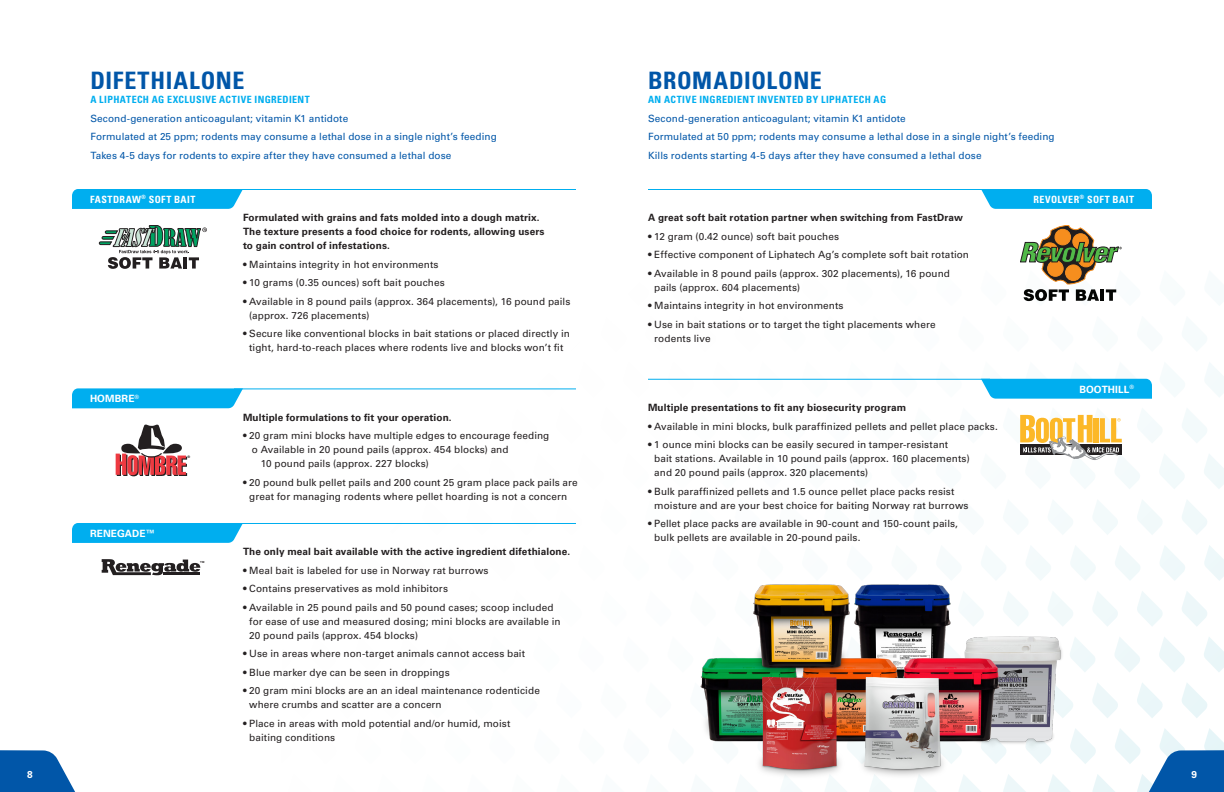
<style>
.page{position:relative;width:1224px;height:792px;background:#fff}
.page>*{position:absolute;margin:0;border:0;box-sizing:border-box;transform-origin:0 0}
.t1{font:700 condensed 24px "Univers LT Std";letter-spacing:.025em;color:#0156a8}
.t2{font:10px/14px "Univers LT Std";letter-spacing:.01em;color:#231f20}
.t3{font:10px "Univers LT Std";letter-spacing:.01em;color:#0156a8}
.t4{font:700 10px/14px "Univers LT Std";letter-spacing:.01em;color:#231f20}
.t5{font:700 condensed 10px "Univers LT Std";letter-spacing:.04em;color:#00aeef}
.t6{font:700 condensed 10px "Univers LT Std";letter-spacing:.045em;color:#fff}
.t7{font:700 10px "Univers LT Std";letter-spacing:.01em;color:#fff}
.t8{font:900 3.4px "Helvetica LT Pro";color:#231f20}
.t9{font:700 2.8px "Helvetica";color:#231f20}
</style>
<div class="page">
<svg style="left:72px;top:523px;width:171px;height:20px;background:#0ab1ef"></svg>
<hr style="left:234px;top:523px;width:342px;height:1px;background:#00aeef">
<svg style="left:72px;top:388px;width:171px;height:20px;background:#0db2ef"></svg>
<hr style="left:234px;top:388px;width:342px;height:1px;background:#00aeef">
<svg style="left:72px;top:189px;width:171px;height:20px;background:#0ab1ef"></svg>
<svg style="left:981px;top:189px;width:171px;height:20px;background:#0ab1ef"></svg>
<svg style="left:981px;top:379px;width:171px;height:20px;background:#0db2ef"></svg>
<svg style="left:99px;top:225px;width:108px;height:44px"></svg>
<svg style="left:116px;top:425px;width:71px;height:51px"></svg>
<svg style="left:102px;top:559px;width:98px;height:16px"></svg>
<hr style="left:163px;top:572px;width:37px;height:3px;background:#231f20">
<svg style="left:1020px;top:225px;width:102px;height:76px"></svg>
<hr style="left:234px;top:189px;width:342px;height:1px;background:#00aeef">
<hr style="left:648px;top:189px;width:342px;height:1px;background:#00aeef">
<hr style="left:648px;top:379px;width:342px;height:1px;background:#00aeef">
<img style="left:700px;top:572px;width:368px;height:214px">
<svg style="left:1020px;top:415px;width:102px;height:45px"></svg>
<svg style="left:0;top:750px;width:75px;height:42px;background:#2971b6"></svg>
<svg style="left:1144px;top:750px;width:80px;height:42px"></svg>
<p class="t1" style="left:90px;top:66px;width:156px">DIFETHIALONE</p>
<p class="t5" style="left:90px;top:94px;width:221px">A LIPHATECH AG EXCLUSIVE ACTIVE INGREDIENT</p>
<p class="t3" style="left:90px;top:112px;width:259px">Second-generation anticoagulant; vitamin K1 antidote</p>
<p class="t3" style="left:90px;top:131px;width:408px">Formulated at 25 ppm; rodents may consume a lethal dose in a single night’s feeding</p>
<p class="t3" style="left:90px;top:149px;width:363px">Takes 4-5 days for rodents to expire after they have consumed a lethal dose</p>
<p class="t6" style="left:90px;top:193px;width:107px">FASTDRAW<sup>®</sup> SOFT BAIT</p>
<p class="t7" style="left:90px;top:393px;width:51px">HOMBRE<sup>®</sup></p>
<p class="t7" style="left:90px;top:527px;width:67px">RENEGADE™</p>
<p class="t8" style="left:188px;top:454px;width:4px">®</p>
<p class="t9" style="left:200px;top:560px;width:6px">TM</p>
<p class="t4" style="left:243px;top:211px;width:303px">Formulated with grains and fats molded into a dough matrix.<br>The texture presents a food choice for rodents, allowing users to gain control of infestations.</p>
<p class="t2" style="left:243px;top:257px;width:197px">• Maintains integrity in hot environments</p>
<p class="t2" style="left:243px;top:276px;width:203px">• 10 grams (0.35 ounces) soft bait pouches</p>
<p class="t2" style="left:249px;top:294px;width:323px;text-indent:-6px">• Available in 8 pound pails (approx. 364 placements), 16 pound pails (approx. 726 placements)</p>
<p class="t2" style="left:243px;top:327px;width:328px;text-align:center">• Secure like conventional blocks in bait stations or placed directly in tight, hard-to-reach places where rodents live and blocks won’t fit</p>
<p class="t4" style="left:243px;top:410px;width:210px">Multiple formulations to fit your operation.</p>
<p class="t2" style="left:243px;top:429px;width:308px">• 20 gram mini blocks have multiple edges to encourage feeding</p>
<p class="t2" style="left:252px;top:443px;width:258px">o Available in 20 pound pails (approx. 454 blocks) and</p>
<p class="t2" style="left:261px;top:457px;width:170px">10 pound pails (approx. 227 blocks)</p>
<p class="t2" style="left:243px;top:475px;width:336px;text-align:center">• 20 pound bulk pellet pails and 200 count 25 gram place pack pails are great for managing rodents where pellet hoarding is not a concern</p>
<p class="t4" style="left:243px;top:545px;width:329px">The only meal bait available with the active ingredient difethialone.</p>
<p class="t2" style="left:243px;top:563px;width:247px">• Meal bait is labeled for use in Norway rat burrows</p>
<p class="t2" style="left:243px;top:582px;width:207px">• Contains preservatives as mold inhibitors</p>
<p class="t2" style="left:249px;top:600px;width:313px;text-indent:-6px">• Available in 25 pound pails and 50 pound cases; scoop included for ease of use and measured dosing; mini blocks are available in<br>20 pound pails (approx. 454 blocks)</p>
<p class="t2" style="left:243px;top:647px;width:284px">• Use in areas where non-target animals cannot access bait</p>
<p class="t2" style="left:243px;top:665px;width:208px">• Blue marker dye can be seen in droppings</p>
<p class="t2" style="left:249px;top:684px;width:292px;text-indent:-6px">• 20 gram mini blocks are an an ideal maintenance rodenticide where crumbs and scatter are a concern</p>
<p class="t2" style="left:249px;top:716px;width:263px;text-indent:-6px">• Place in areas with mold potential and/or humid, moist baiting conditions</p>
<p class="t1" style="left:648px;top:66px;width:175px">BROMADIOLONE</p>
<p class="t5" style="left:648px;top:94px;width:240px">AN ACTIVE INGREDIENT INVENTED BY LIPHATECH AG</p>
<p class="t3" style="left:648px;top:112px;width:259px">Second-generation anticoagulant; vitamin K1 antidote</p>
<p class="t3" style="left:648px;top:131px;width:408px">Formulated at 50 ppm; rodents may consume a lethal dose in a single night’s feeding</p>
<p class="t3" style="left:648px;top:149px;width:335px">Kills rodents starting 4-5 days after they have consumed a lethal dose</p>
<p class="t6" style="left:1034px;top:193px;width:102px">REVOLVER<sup>®</sup> SOFT BAIT</p>
<p class="t4" style="left:648px;top:211px;width:317px">A great soft bait rotation partner when switching from FastDraw</p>
<p class="t2" style="left:648px;top:229px;width:193px">• 12 gram (0.42 ounce) soft bait pouches</p>
<p class="t2" style="left:648px;top:248px;width:323px">• Effective component of Liphatech Ag’s complete soft bait rotation</p>
<p class="t2" style="left:654px;top:266px;width:297px;text-indent:-6px">• Available in 8 pound pails (approx. 302 placements), 16 pound pails (approx. 604 placements)</p>
<p class="t2" style="left:648px;top:299px;width:197px">• Maintains integrity in hot environments</p>
<p class="t2" style="left:654px;top:317px;width:283px;text-indent:-6px">• Use in bait stations or to target the tight placements where rodents live</p>
<p class="t4" style="left:648px;top:401px;width:260px">Multiple presentations to fit any biosecurity program</p>
<p class="t2" style="left:648px;top:419px;width:351px">• Available in mini blocks, bulk paraffinized pellets and pellet place packs.</p>
<p class="t2" style="left:654px;top:438px;width:317px;text-indent:-6px">• 1 ounce mini blocks can be easily secured in tamper-resistant<br>bait stations. Available in 10 pound pails (approx. 160 placements) and 20 pound pails (approx. 320 placements)</p>
<p class="t2" style="left:654px;top:484px;width:316px;text-indent:-6px">• Bulk paraffinized pellets and 1.5 ounce pellet place packs resist moisture and are your best choice for baiting Norway rat burrows</p>
<p class="t2" style="left:654px;top:517px;width:305px;text-indent:-6px">• Pellet place packs are available in 90-count and 150-count pails, bulk pellets are available in 20-pound pails.</p>
<p class="t7" style="left:1079px;top:383px;width:56px">BOOTHILL<sup>®</sup></p>
<p class="t7" style="left:27px;top:768px;width:7px">8</p>
<p class="t7" style="left:1191px;top:768px;width:7px">9</p>
</div>
